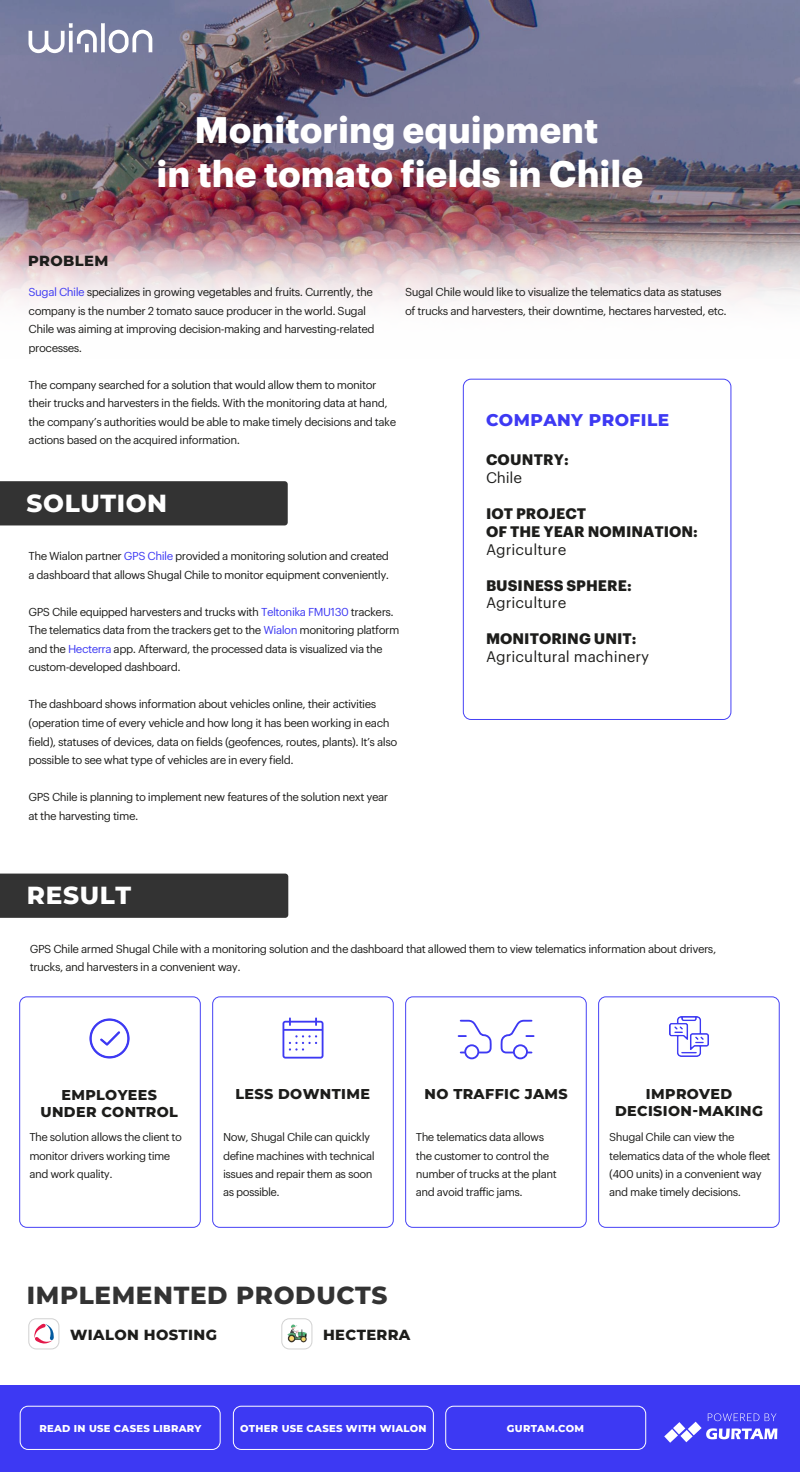
<style>
.page{position:relative;width:800px;height:1472px;background:#fff}
.page>*{position:absolute;margin:0;border:0;box-sizing:border-box;transform-origin:0 0}
.t1{font:700 36.19px/43.4px "Graphik LCG";color:#fff;text-align:center}
.t2{font:800 24.69px "Montserrat";letter-spacing:.025em;color:#333}
.t3{font:800 24.69px "Montserrat";letter-spacing:.025em;color:#fff}
.t4{font:800 17px "Montserrat";letter-spacing:.025em;color:#3d39f3}
.t5{font:700 14.94px/17.9px "Graphik LCG";color:#1d1d1b}
.t6{font:14.94px "Graphik LCG";color:#1d1d1b}
.t7{font:800 14.62px "Montserrat";letter-spacing:.025em;color:#1d1d1b}
.t8{font:800 14.25px/17.1px "Montserrat";letter-spacing:.025em;color:#1d1d1b;text-align:center}
.t9{font:11.25px/18.5px "Graphik LCG";letter-spacing:-.045em;color:#1d1d1b}
.t10{font:11.12px/18.3px "Graphik LCG";letter-spacing:-.045em;color:#1d1d1b}
.t11{font:800 10px "Montserrat";letter-spacing:.025em;color:#fff}
.s1{color:#3d39f3}
</style>
<div class="page">
<div style="left:0;top:481px;width:288px;height:44px;background:#333"></div>
<div style="left:0;top:873px;width:288px;height:45px;background:#333"></div>
<img style="left:1px;top:1px;width:798px;height:207px">
<img style="left:0;top:208px;width:800px;height:27px">
<svg style="left:0;top:235px;width:800px;height:68px"></svg>
<svg style="left:29px;top:23px;width:123px;height:30px"></svg>
<div style="left:463px;top:379px;width:268px;height:341px;border:1px solid #4642f5;border-radius:8px"></div>
<div style="left:19px;top:996px;width:182px;height:231px;border:1px solid #4642f5;border-radius:7px"></div>
<img style="left:89px;top:1019px;width:40px;height:40px">
<div style="left:212px;top:996px;width:182px;height:231px;border:1px solid #4642f5;border-radius:7px"></div>
<div style="left:405px;top:996px;width:182px;height:231px;border:1px solid #4642f5;border-radius:7px"></div>
<img style="left:282px;top:1017px;width:42px;height:42px">
<div style="left:598px;top:996px;width:182px;height:231px;border:1px solid #4642f5;border-radius:7px"></div>
<img style="left:670px;top:1016px;width:38px;height:41px">
<div style="left:513px;top:1044px;width:15px;height:15px;border:2px solid #3d39f3;border-radius:50%"></div>
<svg style="left:500px;top:1019px;width:34px;height:35px"></svg>
<div style="left:464px;top:1044px;width:15px;height:15px;border:2px solid #3d39f3;border-radius:50%"></div>
<svg style="left:459px;top:1019px;width:33px;height:35px"></svg>
<img style="left:30px;top:1320px;width:30px;height:30px">
<div style="left:28px;top:1318px;width:31px;height:31px;border:1px solid #666;border-radius:7px"></div>
<svg style="left:34px;top:1323px;width:20px;height:20px"></svg>
<img style="left:283px;top:1320px;width:30px;height:30px">
<div style="left:281px;top:1318px;width:31px;height:31px;border:1px solid #666;border-radius:7px"></div>
<img style="left:287px;top:1323px;width:20px;height:20px">
<div style="left:0;top:1385px;width:800px;height:87px;background:#3d39f3"></div>
<div style="left:20px;top:1406px;width:200px;height:43px;border:1px solid #fff;border-radius:8px"></div>
<div style="left:233px;top:1406px;width:201px;height:43px;border:1px solid #fff;border-radius:8px"></div>
<div style="left:445px;top:1406px;width:201px;height:43px;border:1px solid #fff;border-radius:8px"></div>
<svg style="left:664px;top:1413px;width:113px;height:29px"></svg>
<h1 class="t1" style="left:157px;top:105px;width:488px">Monitoring equipment<br>in the tomato fields in Chile</h1>
<p class="t7" style="left:28px;top:251px;width:82px">PROBLEM</p>
<p class="t9" style="left:29px;top:282px;width:347px"><span class="s1">Sugal Chile</span> specializes in growing vegetables and fruits. Currently, the company is the number 2 tomato sauce producer in the world. Sugal Chile was aiming at improving decision-making and harvesting-related processes.</p>
<p class="t9" style="left:405px;top:282px;width:323px">Sugal Chile would like to visualize the telematics data as statuses of trucks and harvesters, their downtime, hectares harvested, etc.</p>
<p class="t9" style="left:29px;top:374px;width:369px">The company searched for a solution that would allow them to monitor their trucks and harvesters in the fields. With the monitoring data at hand, the company’s authorities would be able to make timely decisions and take actions based on the acquired information.</p>
<h2 class="t3" style="left:27px;top:486px;width:142px">SOLUTION</h2>
<p class="t9" style="left:28px;top:546px;width:362px">The Wialon partner <span class="s1">GPS Chile</span> provided a monitoring solution and created a dashboard that allows Shugal Chile to monitor equipment conveniently.</p>
<p class="t9" style="left:28px;top:601px;width:373px">GPS Chile equipped harvesters and trucks with <span class="s1">Teltonika FMU130</span> trackers.<br>The telematics data from the trackers get to the <span class="s1">Wialon</span> monitoring platform and the <span class="s1">Hecterra</span> app. Afterward, the processed data is visualized via the custom-developed dashboard.</p>
<p class="t9" style="left:28px;top:694px;width:370px">The dashboard shows information about vehicles online, their activities (operation time of every vehicle and how long it has been working in each field), statuses of devices, data on fields (geofences, routes, plants). It’s also possible to see what type of vehicles are in every field.</p>
<p class="t9" style="left:28px;top:787px;width:361px">GPS Chile is planning to implement new features of the solution next year at the harvesting time.</p>
<h3 class="t4" style="left:486px;top:408px;width:185px">COMPANY PROFILE</h3>
<h3 class="t5" style="left:486px;top:449px;width:84px">COUNTRY:</h3>
<h3 class="t6" style="left:486px;top:466px;width:38px">Chile</h3>
<h3 class="t5" style="left:486px;top:503px;width:213px">IOT PROJECT<br>OF THE YEAR NOMINATION:</h3>
<h3 class="t6" style="left:486px;top:538px;width:82px">Agriculture</h3>
<h3 class="t5" style="left:486px;top:575px;width:147px">BUSINESS SPHERE:</h3>
<h3 class="t6" style="left:486px;top:592px;width:82px">Agriculture</h3>
<h3 class="t5" style="left:486px;top:628px;width:152px">MONITORING UNIT:</h3>
<h3 class="t6" style="left:486px;top:645px;width:165px">Agricultural machinery</h3>
<h2 class="t3" style="left:27px;top:879px;width:106px">RESULT</h2>
<p class="t9" style="left:30px;top:938px;width:688px">GPS Chile armed Shugal Chile with a monitoring solution and the dashboard that allowed them to view telematics information about drivers, trucks, and harvesters in a convenient way.</p>
<p class="t8" style="left:41px;top:1086px;width:139px">EMPLOYEES<br>UNDER CONTROL</p>
<p class="t10" style="left:29px;top:1127px;width:154px">The solution allows the client to monitor drivers working time and work quality.</p>
<p class="t8" style="left:236px;top:1085px;width:136px">LESS DOWNTIME</p>
<p class="t10" style="left:223px;top:1127px;width:153px">Now, Shugal Chile can quickly define machines with technical issues and repair them as soon as possible.</p>
<p class="t8" style="left:425px;top:1084px;width:145px">NO TRAFFIC JAMS</p>
<p class="t10" style="left:416px;top:1127px;width:143px">The telematics data allows the customer to control the number of trucks at the plant and avoid traffic jams.</p>
<p class="t8" style="left:615px;top:1085px;width:149px">IMPROVED<br>DECISION-MAKING</p>
<p class="t10" style="left:609px;top:1127px;width:163px">Shugal Chile can view the telematics data of the whole fleet (400 units) in a convenient way and make timely decisions.</p>
<h2 class="t2" style="left:27px;top:1279px;width:362px">IMPLEMENTED PRODUCTS</h2>
<p class="t7" style="left:70px;top:1325px;width:148px">WIALON HOSTING</p>
<p class="t7" style="left:323px;top:1325px;width:89px">HECTERRA</p>
<p class="t11" style="left:40px;top:1421px;width:164px">READ IN USE CASES LIBRARY</p>
<p class="t11" style="left:240px;top:1421px;width:188px">OTHER USE CASES WITH WIALON</p>
<p class="t11" style="left:507px;top:1421px;width:79px">GURTAM.COM</p>
</div>
